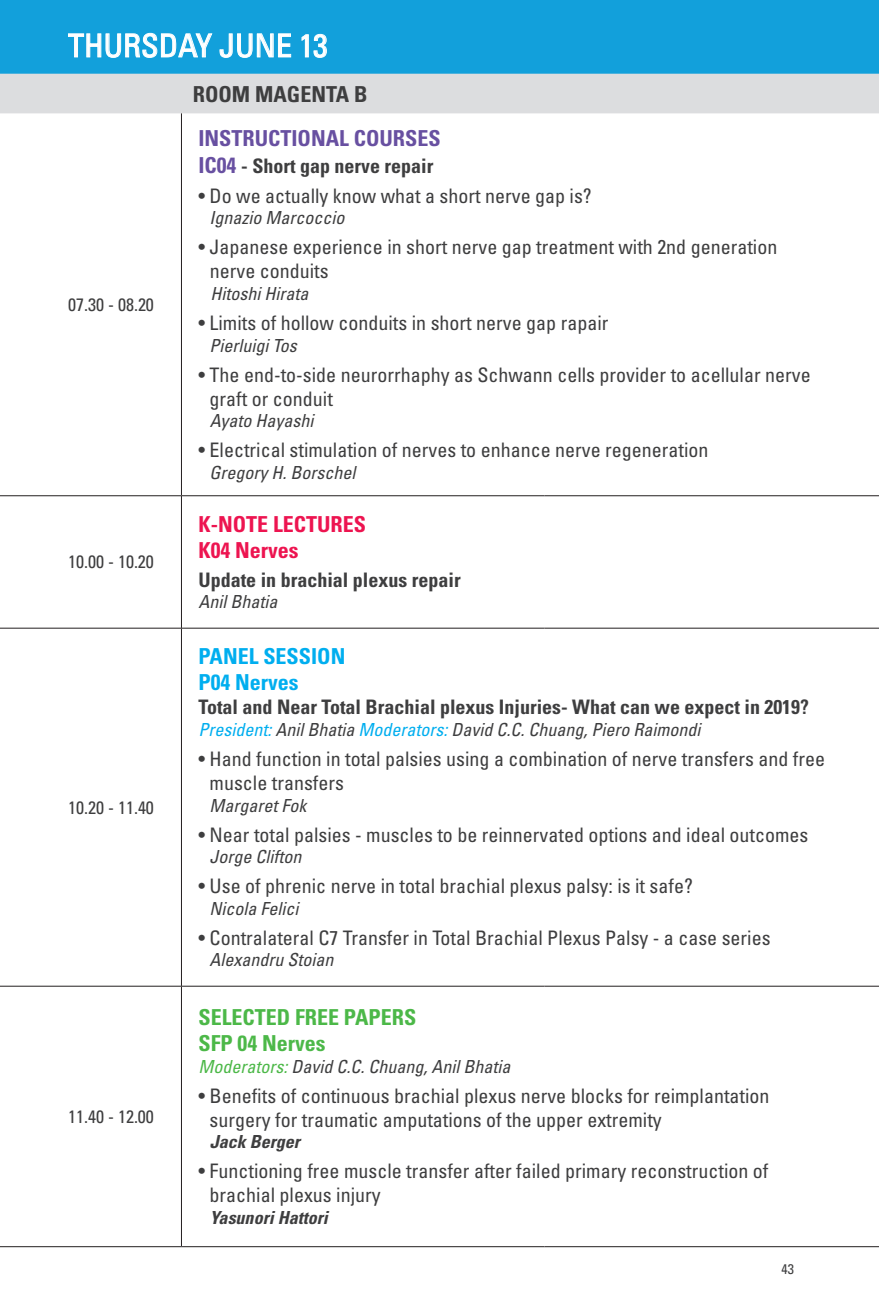
<style>
.page{position:relative;width:879px;height:1304px;background:#fff}
.page>*{position:absolute;margin:0;border:0;box-sizing:border-box;transform-origin:0 0}
.t1{font:condensed 32px "Univers LT Std";color:#fff}
.t2{font:700 condensed 22px/26.4px "Univers LT Std";color:#4cb848}
.t3{font:700 condensed 22px/26.4px "Univers LT Std";color:#ed1450}
.t4{font:700 condensed 22px/26.4px "Univers LT Std";color:#00aeef}
.t5{font:700 condensed 22px "Univers LT Std";color:#6850a1}
.t6{font:700 condensed 22px "Univers LT Std";color:#3e3e3f}
.t7{font:condensed 20px/24px "Univers LT Std";color:#3e3e3f}
.t8{font:700 condensed 20px "Univers LT Std";color:#3e3e3f}
.t9{font:italic condensed 18px "Univers LT Std";color:#3e3e3f}
.t10{font:condensed 18px "Univers LT Std";color:#3e3e3f}
.t11{font:italic 700 condensed 18px "Univers LT Std";color:#3e3e3f}
.t12{font:condensed 14px "Univers LT Std";color:#3e3e3f}
.s1{font-size:22px;color:#6850a1}
.s2{color:#00aeef}
.s3{color:#4cb848}
</style>
<div class="page">
<div style="left:0;top:0;width:879px;height:74px;background:#12a0db"></div>
<div style="left:0;top:74px;width:879px;height:39px;background:#dcdddf"></div>
<hr style="left:181px;top:113px;width:1px;height:382px;background:#231f20">
<hr style="left:181px;top:496px;width:1px;height:132px;background:#231f20">
<hr style="left:181px;top:628px;width:1px;height:358px;background:#231f20">
<hr style="left:181px;top:986px;width:1px;height:260px;background:#231f20">
<hr style="left:0;top:495px;width:181px;height:1px;background:#231f20">
<hr style="left:181px;top:495px;width:363px;height:1px;background:#231f20">
<hr style="left:544px;top:495px;width:335px;height:1px;background:#231f20">
<hr style="left:0;top:628px;width:181px;height:1px;background:#231f20">
<hr style="left:181px;top:628px;width:363px;height:1px;background:#231f20">
<hr style="left:544px;top:628px;width:335px;height:1px;background:#231f20">
<hr style="left:0;top:986px;width:181px;height:1px;background:#231f20">
<hr style="left:181px;top:986px;width:363px;height:1px;background:#231f20">
<hr style="left:544px;top:986px;width:335px;height:1px;background:#231f20">
<hr style="left:0;top:1246px;width:181px;height:1px;background:#231f20">
<hr style="left:181px;top:1246px;width:363px;height:1px;background:#231f20">
<hr style="left:544px;top:1246px;width:335px;height:1px;background:#231f20">
<svg style="left:68px;top:33px;width:144px;height:25px"></svg>
<svg style="left:220px;top:33px;width:71px;height:25px"></svg>
<svg style="left:302px;top:34px;width:25px;height:24px"></svg>
<h1 class="t1" style="left:68px;top:25px;width:261px">THURSDAY JUNE 13</h1>
<p class="t6" style="left:193px;top:80px;width:176px">ROOM MAGENTA B</p>
<p class="t10" style="left:68px;top:293px;width:87px">07.30 - 08.20</p>
<p class="t10" style="left:68px;top:551px;width:87px">10.00 - 10.20</p>
<p class="t10" style="left:68px;top:796px;width:87px">10.20 - 11.40</p>
<p class="t10" style="left:68px;top:1105px;width:87px">11.40 - 12.00</p>
<p class="t5" style="left:198px;top:125px;width:244px">INSTRUCTIONAL COURSES</p>
<p class="t8" style="left:198px;top:153px;width:236px"><span class="s1">IC04</span> - Short gap nerve repair</p>
<p class="t7" style="left:198px;top:183px;width:395px">• Do we actually know what a short nerve gap is?</p>
<p class="t9" style="left:210px;top:207px;width:136px">Ignazio Marcoccio</p>
<p class="t7" style="left:210px;top:235px;width:569px;text-indent:-11px">• Japanese experience in short nerve gap treatment with 2nd generation nerve conduits</p>
<p class="t9" style="left:210px;top:282px;width:99px">Hitoshi Hirata</p>
<p class="t7" style="left:198px;top:311px;width:411px">• Limits of hollow conduits in short nerve gap rapair</p>
<p class="t9" style="left:210px;top:334px;width:89px">Pierluigi Tos</p>
<p class="t7" style="left:210px;top:362px;width:602px;text-indent:-11px">• The end-to-side neurorrhaphy as Schwann cells provider to acellular nerve graft or conduit</p>
<p class="t9" style="left:210px;top:409px;width:105px">Ayato Hayashi</p>
<p class="t7" style="left:198px;top:438px;width:511px">• Electrical stimulation of nerves to enhance nerve regeneration</p>
<p class="t9" style="left:210px;top:461px;width:147px">Gregory H. Borschel</p>
<p class="t3" style="left:198px;top:510px;width:169px">K-NOTE LECTURES<br>K04 Nerves</p>
<p class="t8" style="left:198px;top:567px;width:264px">Update in brachial plexus repair</p>
<p class="t9" style="left:198px;top:590px;width:80px">Anil Bhatia</p>
<p class="t4" style="left:198px;top:643px;width:148px">PANEL SESSION<br>P04 Nerves</p>
<p class="t8" style="left:198px;top:695px;width:612px">Total and Near Total Brachial plexus Injuries- What can we expect in 2019?</p>
<p class="t9" style="left:198px;top:718px;width:503px"><span class="s2">President:</span> Anil Bhatia <span class="s2">Moderators:</span> David C.C. Chuang, Piero Raimondi</p>
<p class="t7" style="left:210px;top:747px;width:617px;text-indent:-11px">• Hand function in total palsies using a combination of nerve transfers and free muscle transfers</p>
<p class="t9" style="left:210px;top:794px;width:98px">Margaret Fok</p>
<p class="t7" style="left:198px;top:822px;width:611px">• Near total palsies - muscles to be reinnervated options and ideal outcomes</p>
<p class="t9" style="left:210px;top:845px;width:93px">Jorge Clifton</p>
<p class="t7" style="left:198px;top:874px;width:496px">• Use of phrenic nerve in total brachial plexus palsy: is it safe?</p>
<p class="t9" style="left:210px;top:897px;width:90px">Nicola Felici</p>
<p class="t7" style="left:198px;top:925px;width:573px">• Contralateral C7 Transfer in Total Brachial Plexus Palsy - a case series</p>
<p class="t9" style="left:210px;top:949px;width:125px">Alexandru Stoian</p>
<p class="t2" style="left:198px;top:1004px;width:219px">SELECTED FREE PAPERS<br>SFP 04 Nerves</p>
<p class="t9" style="left:198px;top:1055px;width:313px"><span class="s3">Moderators:</span> David C.C. Chuang, Anil Bhatia</p>
<p class="t7" style="left:210px;top:1083px;width:561px;text-indent:-11px">• Benefits of continuous brachial plexus nerve blocks for reimplantation surgery for traumatic amputations of the upper extremity</p>
<p class="t11" style="left:210px;top:1131px;width:91px">Jack Berger</p>
<p class="t7" style="left:210px;top:1159px;width:560px;text-indent:-11px">• Functioning free muscle transfer after failed primary reconstruction of brachial plexus injury</p>
<p class="t11" style="left:210px;top:1207px;width:119px">Yasunori Hattori</p>
<p class="t12" style="left:781px;top:1261px;width:14px">43</p>
</div>
